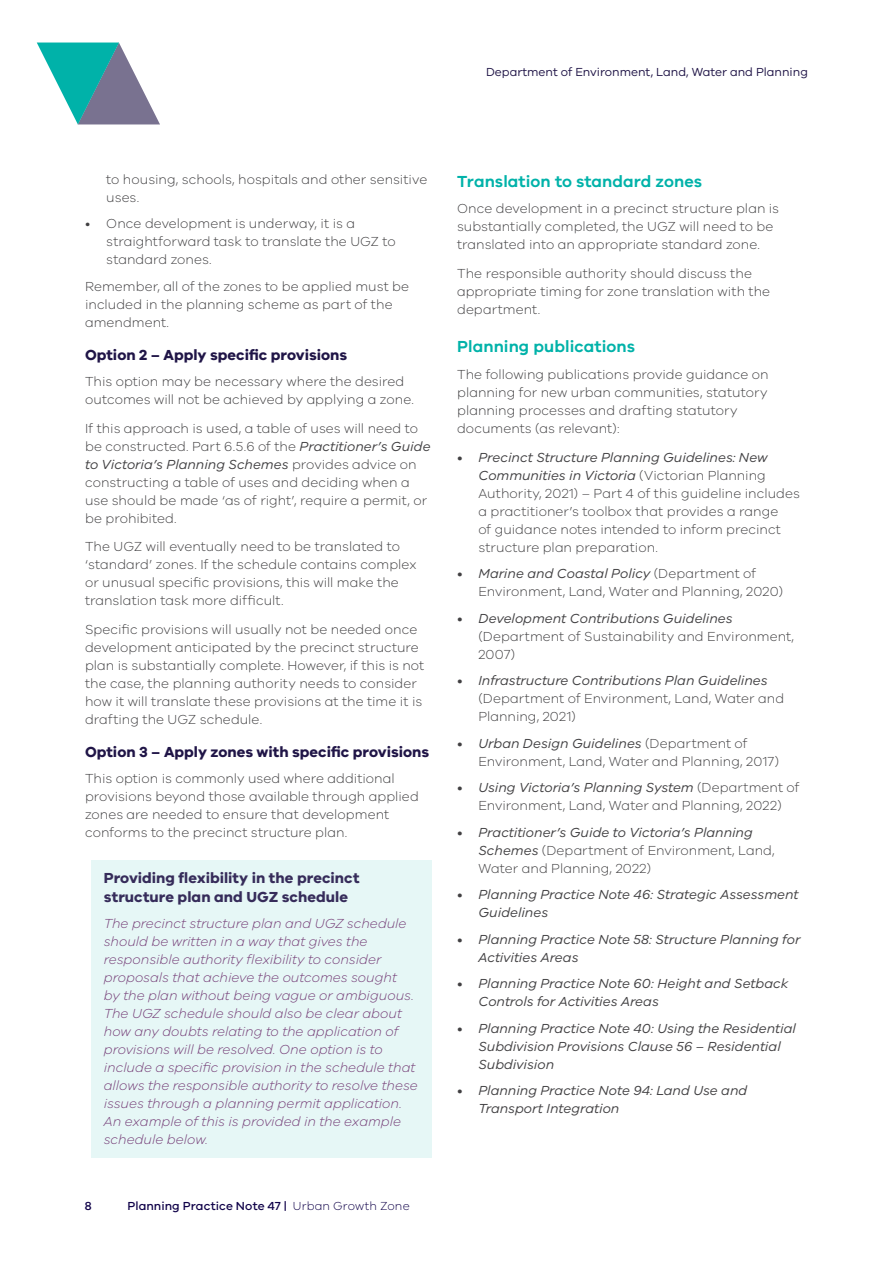
<style>
.page{position:relative;width:893px;height:1263px;background:#fff}
.page>*{position:absolute;margin:0;border:0;box-sizing:border-box;transform-origin:0 0}
.t1{font:600 16.5px "VIC";letter-spacing:.005em;color:#00b2a9}
.t2{font:700 15px "VIC";color:#201547}
.t3{font:700 15px/18px "VIC";letter-spacing:.005em;color:#362c5a}
.t4{font:300 13.5px/18px "VIC";letter-spacing:.005em;color:#414042}
.t5{font:italic 300 13.5px/18px "VIC";color:#743c76}
.t6{font:italic 13.5px/18px "VIC";color:#414042}
.t7{font:12px "VIC";color:#201547}
.t8{font:500 12px "VIC";letter-spacing:.005em;color:#100249}
.s1{font-weight:400;font-style:italic}
.s2{font-weight:300}
</style>
<div class="page">
<svg style="left:37px;top:43px;width:123px;height:81px"></svg>
<div style="left:91px;top:860px;width:341px;height:55px;background:#e6f7f6"></div>
<div style="left:91px;top:906px;width:341px;height:251px;background:#e6f7f6"></div>
<p class="t7" style="left:486px;top:65px;width:323px">Department of Environment, Land, Water and Planning</p>
<p class="t4" style="left:106px;top:170px;width:322px">to housing, schools, hospitals and other sensitive uses.</p>
<p class="t4" style="left:106px;top:214px;width:291px;text-indent:-21px">• Once development is underway, it is a straightforward task to translate the UGZ to standard zones.</p>
<p class="t4" style="left:85px;top:277px;width:326px">Remember, all of the zones to be applied must be included in the planning scheme as part of the amendment.</p>
<p class="t2" style="left:85px;top:345px;width:264px">Option 2 – Apply specific provisions</p>
<p class="t4" style="left:85px;top:372px;width:330px">This option may be necessary where the desired outcomes will not be achieved by applying a zone.</p>
<p class="t4" style="left:85px;top:419px;width:347px">If this approach is used, a table of uses will need to be constructed. Part 6.5.6 of the <span class="s1">Practitioner’s Guide to Victoria’s Planning Schemes</span> provides advice on constructing a table of uses and deciding when a use should be made ‘as of right’, require a permit, or be prohibited.</p>
<p class="t4" style="left:85px;top:537px;width:333px">The UGZ will eventually need to be translated to ‘standard’ zones. If the schedule contains complex or unusual specific provisions, this will make the translation task more difficult.</p>
<p class="t4" style="left:85px;top:620px;width:341px">Specific provisions will usually not be needed once development anticipated by the precinct structure plan is substantially complete. However, if this is not the case, the planning authority needs to consider how it will translate these provisions at the time it is drafting the UGZ schedule.</p>
<p class="t2" style="left:85px;top:742px;width:346px">Option 3 – Apply zones with specific provisions</p>
<p class="t4" style="left:85px;top:769px;width:335px">This option is commonly used where additional provisions beyond those available through applied zones are needed to ensure that development conforms to the precinct structure plan.</p>
<p class="t3" style="left:104px;top:869px;width:257px">Providing flexibility in the precinct structure plan and UGZ schedule</p>
<p class="t5" style="left:104px;top:914px;width:315px">The precinct structure plan and UGZ schedule should be written in a way that gives the responsible authority flexibility to consider proposals that achieve the outcomes sought<br>by the plan without being vague or ambiguous.<br>The UGZ schedule should also be clear about how any doubts relating to the application of provisions will be resolved. One option is to include a specific provision in the schedule that allows the responsible authority to resolve these issues through a planning permit application.<br>An example of this is provided in the example schedule below.</p>
<p class="t8" style="left:85px;top:1198px;width:8px">8</p>
<p class="t8" style="left:127px;top:1198px;width:284px">Planning Practice Note 47 | <span class="s2">Urban Growth Zone</span></p>
<p class="t1" style="left:457px;top:171px;width:247px">Translation to standard zones</p>
<p class="t4" style="left:457px;top:199px;width:324px">Once development in a precinct structure plan is substantially completed, the UGZ will need to be translated into an appropriate standard zone.</p>
<p class="t4" style="left:457px;top:264px;width:315px">The responsible authority should discuss the appropriate timing for zone translation with the department.</p>
<p class="t1" style="left:457px;top:337px;width:180px">Planning publications</p>
<p class="t4" style="left:457px;top:365px;width:313px">The following publications provide guidance on planning for new urban communities, statutory planning processes and drafting statutory documents (as relevant):</p>
<p class="t4" style="left:478px;top:447px;width:323px;text-indent:-21px"><span class="s1">• Precinct Structure Planning Guidelines: New Communities in Victoria</span> (Victorian Planning Authority, 2021) – Part 4 of this guideline includes a practitioner’s toolbox that provides a range<br>of guidance notes intended to inform precinct structure plan preparation.</p>
<p class="t4" style="left:478px;top:564px;width:306px;text-indent:-21px"><span class="s1">• Marine and Coastal Policy</span> (Department of<br>Environment, Land, Water and Planning, 2020)</p>
<p class="t6" style="left:457px;top:608px;width:277px">• Development Contributions Guidelines</p>
<p class="t4" style="left:478px;top:626px;width:317px">(Department of Sustainability and Environment,<br>2007)</p>
<p class="t6" style="left:457px;top:671px;width:312px">• Infrastructure Contributions Plan Guidelines</p>
<p class="t4" style="left:478px;top:689px;width:307px">(Department of Environment, Land, Water and<br>Planning, 2021)</p>
<p class="t4" style="left:478px;top:733px;width:302px;text-indent:-21px"><span class="s1">• Urban Design Guidelines</span> (Department of<br>Environment, Land, Water and Planning, 2017)</p>
<p class="t4" style="left:457px;top:778px;width:344px;text-align:center"><span class="s1">• Using Victoria’s Planning System</span> (Department of<br>Environment, Land, Water and Planning, 2022)</p>
<p class="t4" style="left:478px;top:822px;width:298px;text-indent:-21px"><span class="s1">• Practitioner’s Guide to Victoria’s Planning<br>Schemes</span> (Department of Environment, Land,<br>Water and Planning, 2022)</p>
<p class="t6" style="left:478px;top:885px;width:322px;text-indent:-21px">• Planning Practice Note 46: Strategic Assessment<br>Guidelines</p>
<p class="t6" style="left:478px;top:929px;width:324px;text-indent:-21px">• Planning Practice Note 58: Structure Planning for<br>Activities Areas</p>
<p class="t6" style="left:478px;top:974px;width:312px;text-indent:-21px">• Planning Practice Note 60: Height and Setback<br>Controls for Activities Areas</p>
<p class="t6" style="left:478px;top:1018px;width:319px;text-indent:-21px">• Planning Practice Note 40: Using the Residential<br>Subdivision Provisions Clause 56 – Residential<br>Subdivision</p>
<p class="t6" style="left:478px;top:1081px;width:270px;text-indent:-21px">• Planning Practice Note 94: Land Use and<br>Transport Integration</p>
</div>
